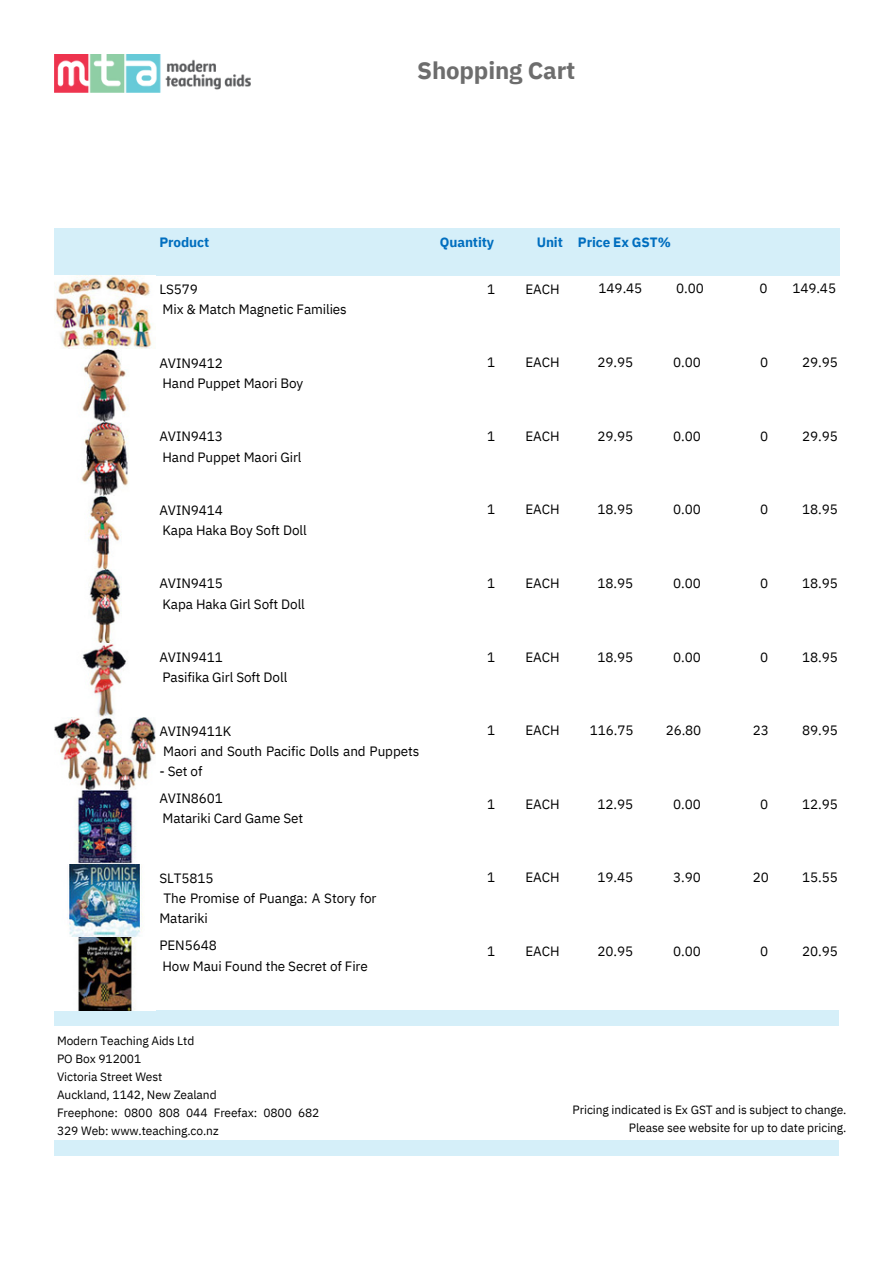
<style>
.page{position:relative;width:893px;height:1264px;background:#fff}
.page>*{position:absolute;margin:0;border:0;box-sizing:border-box;transform-origin:0 0}
.t1{font:700 24px "IBM Plex Sans";letter-spacing:-.005em;color:#6d6d6d}
.t2{font:13.5px/20.2px "IBM Plex Sans";letter-spacing:-.005em;color:#000}
.t3{font:700 13.5px "IBM Plex Sans";letter-spacing:-.005em;color:#006ebf}
.t4{font:12px/18px "IBM Plex Sans";letter-spacing:-.005em;color:#000}
</style>
<div class="page">
<div style="left:54px;top:1010px;width:784px;height:15px;background:#d5eff9"></div>
<div style="left:54px;top:1139px;width:784px;height:15px;background:#d5eff9"></div>
<div style="left:54px;top:228px;width:102px;height:47px;background:#d5eff9"></div>
<div style="left:156px;top:228px;width:273px;height:47px;background:#d5eff9"></div>
<div style="left:429px;top:228px;width:68px;height:47px;background:#d5eff9"></div>
<div style="left:497px;top:228px;width:69px;height:47px;background:#d5eff9"></div>
<div style="left:566px;top:228px;width:68px;height:47px;background:#d5eff9"></div>
<div style="left:634px;top:228px;width:68px;height:47px;background:#d5eff9"></div>
<div style="left:702px;top:228px;width:68px;height:47px;background:#d5eff9"></div>
<div style="left:770px;top:228px;width:68px;height:47px;background:#d5eff9"></div>
<img style="left:54px;top:54px;width:196px;height:39px">
<img style="left:54px;top:275px;width:102px;height:735px">
<p class="t1" style="left:417px;top:55px;width:160px">Shopping Cart</p>
<h4 class="t3" style="left:159px;top:233px;width:51px">Product</h4>
<h4 class="t2" style="left:159px;top:279px;width:189px">LS579<br>Mix &amp; Match Magnetic Families</h4>
<h4 class="t3" style="left:440px;top:233px;width:56px">Quantity</h4>
<h4 class="t3" style="left:536px;top:233px;width:28px">Unit</h4>
<p class="t2" style="left:525px;top:278px;width:36px">EACH</p>
<p class="t2" style="left:487px;top:278px;width:10px">1</p>
<p class="t3" style="left:578px;top:233px;width:94px">Price Ex GST%</p>
<h4 class="t2" style="left:598px;top:278px;width:45px">149.45</h4>
<h4 class="t2" style="left:676px;top:278px;width:29px">0.00</h4>
<h4 class="t2" style="left:759px;top:278px;width:10px">0</h4>
<h4 class="t2" style="left:792px;top:278px;width:45px">149.45</h4>
<h4 class="t2" style="left:159px;top:352px;width:145px">AVIN9412<br>Hand Puppet Maori Boy</h4>
<h2 class="t2" style="left:487px;top:352px;width:10px">1</h2>
<h4 class="t2" style="left:525px;top:352px;width:36px">EACH</h4>
<h4 class="t2" style="left:597px;top:352px;width:37px">29.95</h4>
<p class="t2" style="left:673px;top:352px;width:29px">0.00</p>
<p class="t2" style="left:760px;top:352px;width:10px">0</p>
<h2 class="t2" style="left:802px;top:352px;width:37px">29.95</h2>
<h2 class="t2" style="left:159px;top:426px;width:144px">AVIN9413<br>Hand Puppet Maori Girl</h2>
<h4 class="t2" style="left:487px;top:425px;width:10px">1</h4>
<p class="t2" style="left:525px;top:425px;width:36px">EACH</p>
<p class="t2" style="left:597px;top:425px;width:37px">29.95</p>
<h4 class="t2" style="left:673px;top:425px;width:29px">0.00</h4>
<h4 class="t2" style="left:760px;top:425px;width:10px">0</h4>
<h4 class="t2" style="left:802px;top:425px;width:37px">29.95</h4>
<p class="t2" style="left:159px;top:499px;width:149px">AVIN9414<br>Kapa Haka Boy Soft Doll</p>
<h4 class="t2" style="left:487px;top:499px;width:10px">1</h4>
<h4 class="t2" style="left:525px;top:499px;width:36px">EACH</h4>
<h2 class="t2" style="left:597px;top:499px;width:37px">18.95</h2>
<p class="t2" style="left:673px;top:499px;width:29px">0.00</p>
<h4 class="t2" style="left:760px;top:499px;width:10px">0</h4>
<h4 class="t2" style="left:802px;top:499px;width:37px">18.95</h4>
<h4 class="t2" style="left:159px;top:573px;width:147px">AVIN9415<br>Kapa Haka Girl Soft Doll</h4>
<p class="t2" style="left:487px;top:572px;width:10px">1</p>
<p class="t2" style="left:525px;top:572px;width:36px">EACH</p>
<h4 class="t2" style="left:597px;top:572px;width:37px">18.95</h4>
<p class="t2" style="left:673px;top:572px;width:29px">0.00</p>
<p class="t2" style="left:760px;top:572px;width:10px">0</p>
<p class="t2" style="left:802px;top:572px;width:37px">18.95</p>
<p class="t2" style="left:159px;top:646px;width:129px">AVIN9411<br>Pasifika Girl Soft Doll</p>
<h4 class="t2" style="left:487px;top:646px;width:10px">1</h4>
<h2 class="t2" style="left:525px;top:646px;width:36px">EACH</h2>
<h4 class="t2" style="left:597px;top:646px;width:37px">18.95</h4>
<h2 class="t2" style="left:673px;top:646px;width:29px">0.00</h2>
<p class="t2" style="left:760px;top:646px;width:10px">0</p>
<h2 class="t2" style="left:802px;top:646px;width:37px">18.95</h2>
<h4 class="t2" style="left:159px;top:720px;width:261px">AVIN9411K<br>Maori and South Pacific Dolls and Puppets</h4>
<h4 class="t2" style="left:159px;top:757px;width:65px;line-height:27px">- Set of<br>AVIN8601</h4>
<h4 class="t2" style="left:162px;top:808px;width:142px">Matariki Card Game Set</h4>
<p class="t2" style="left:159px;top:867px;width:56px">SLT5815</p>
<p class="t2" style="left:163px;top:887px;width:214px">The Promise of Puanga: A Story for</p>
<p class="t2" style="left:159px;top:908px;width:50px">Matariki</p>
<p class="t2" style="left:159px;top:935px;width:210px">PEN5648<br>How Maui Found the Secret of Fire</p>
<p class="t2" style="left:487px;top:720px;width:10px">1</p>
<h4 class="t2" style="left:525px;top:720px;width:36px">EACH</h4>
<p class="t2" style="left:590px;top:720px;width:45px">116.75</p>
<h4 class="t2" style="left:665px;top:720px;width:37px">26.80</h4>
<h4 class="t2" style="left:752px;top:720px;width:18px">23</h4>
<h4 class="t2" style="left:802px;top:720px;width:37px">89.95</h4>
<h4 class="t2" style="left:487px;top:793px;width:10px">1</h4>
<h4 class="t2" style="left:525px;top:793px;width:36px">EACH</h4>
<p class="t2" style="left:597px;top:793px;width:37px">12.95</p>
<h4 class="t2" style="left:673px;top:793px;width:29px">0.00</h4>
<h4 class="t2" style="left:760px;top:793px;width:10px">0</h4>
<h4 class="t2" style="left:802px;top:793px;width:37px">12.95</h4>
<p class="t2" style="left:487px;top:867px;width:10px">1</p>
<p class="t2" style="left:525px;top:867px;width:36px">EACH</p>
<h4 class="t2" style="left:597px;top:867px;width:37px">19.45</h4>
<h2 class="t2" style="left:673px;top:867px;width:29px">3.90</h2>
<p class="t2" style="left:752px;top:867px;width:18px">20</p>
<p class="t2" style="left:802px;top:867px;width:37px">15.55</p>
<h2 class="t2" style="left:487px;top:940px;width:10px">1</h2>
<h4 class="t2" style="left:525px;top:940px;width:36px">EACH</h4>
<p class="t2" style="left:597px;top:940px;width:37px">20.95</p>
<h4 class="t2" style="left:673px;top:940px;width:29px">0.00</h4>
<p class="t2" style="left:760px;top:940px;width:10px">0</p>
<h4 class="t2" style="left:802px;top:940px;width:37px">20.95</h4>
<p class="t4" style="left:57px;top:1031px;width:139px">Modern Teaching Aids Ltd</p>
<p class="t4" style="left:57px;top:1049px;width:86px">PO Box 912001</p>
<p class="t4" style="left:57px;top:1067px;width:107px">Victoria Street West</p>
<p class="t4" style="left:57px;top:1085px;width:161px">Auckland, 1142, New Zealand</p>
<p class="t4" style="left:57px;top:1103px;width:264px">Freephone: 0800 808 044 Freefax: 0800 682<br>329 Web: www.teaching.co.nz</p>
<p class="t4" style="left:572px;top:1100px;width:275px">Pricing indicated is Ex GST and is subject to change.</p>
<p class="t4" style="left:629px;top:1118px;width:219px">Please see website for up to date pricing.</p>
</div>
